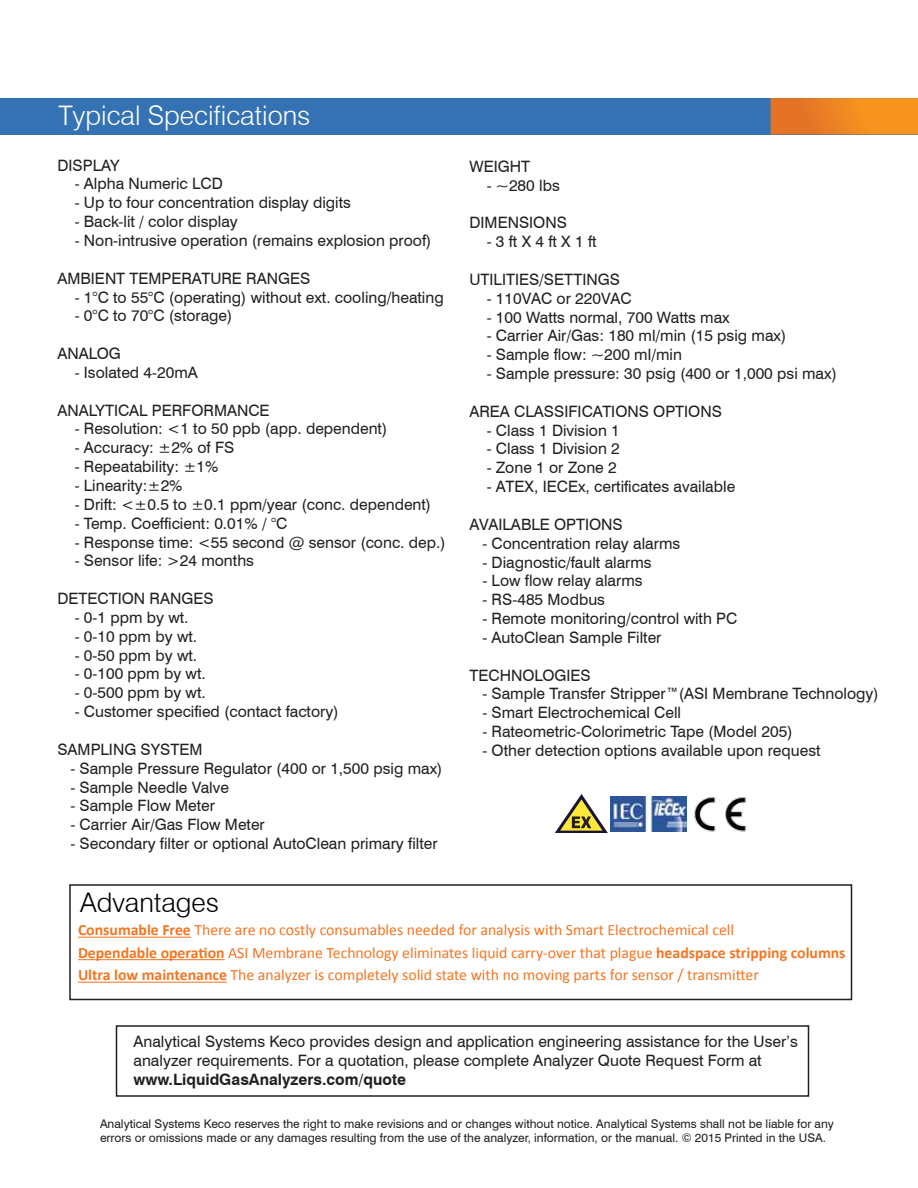
<style>
.page{position:relative;width:918px;height:1188px;background:#fff}
.page>*{position:absolute;margin:0;border:0;box-sizing:border-box;transform-origin:0 0}
.t1{font:300 27px "Swiss 721 BT";color:#fff}
.t2{font:300 27px "Swiss 721 BT";color:#000}
.t3{font:15.75px/18.9px "Swiss 721 BT";color:#231f20}
.t4{font:15.75px/22.5px "Calibri";color:#f47521}
.t5{font:700 15.75px "Swiss 721 BT";color:#231f20}
.t6{font:12px/14.4px "Swiss 721 BT";color:#231f20}
.s1{font-weight:700}
</style>
<div class="page">
<div style="left:69px;top:884px;width:783px;height:116px;background:#fff;border:2px solid #231f20"></div>
<div style="left:116px;top:1025px;width:693px;height:72px;background:#fff;border:2px solid #231f20"></div>
<div style="left:0;top:98px;width:918px;height:36px;background:#3572b4"></div>
<svg style="left:771px;top:98px;width:147px;height:36px;background:#ee8521"></svg>
<hr style="left:78px;top:937px;width:113px;height:1px;background:#f47521">
<hr style="left:78px;top:959px;width:147px;height:1px;background:#f47521">
<hr style="left:78px;top:982px;width:149px;height:1px;background:#f47521">
<svg style="left:555px;top:794px;width:53px;height:39px"></svg>
<img style="left:611px;top:797px;width:76px;height:35px">
<img style="left:694px;top:796px;width:52px;height:36px">
<h1 class="t1" style="left:59px;top:99px;width:254px">Typical Specifications</h1>
<p class="t3" style="left:58px;top:155px;width:64px">DISPLAY</p>
<p class="t3" style="left:75px;top:174px;width:150px">- Alpha Numeric LCD</p>
<p class="t3" style="left:75px;top:193px;width:278px">- Up to four concentration display digits</p>
<p class="t3" style="left:75px;top:212px;width:165px">- Back-lit / color display</p>
<p class="t3" style="left:75px;top:231px;width:358px">- Non-intrusive operation (remains explosion proof)</p>
<p class="t3" style="left:58px;top:269px;width:254px">AMBIENT TEMPERATURE RANGES</p>
<p class="t3" style="left:75px;top:287px;width:371px">- 1°C to 55°C (operating) without ext. cooling/heating</p>
<p class="t3" style="left:75px;top:306px;width:159px">- 0°C to 70°C (storage)</p>
<p class="t3" style="left:58px;top:344px;width:65px">ANALOG</p>
<p class="t3" style="left:75px;top:363px;width:125px">- Isolated 4-20mA</p>
<p class="t3" style="left:58px;top:400px;width:214px">ANALYTICAL PERFORMANCE</p>
<p class="t3" style="left:75px;top:419px;width:314px">- Resolution: &lt;1 to 50 ppb (app. dependent)</p>
<p class="t3" style="left:75px;top:438px;width:161px">- Accuracy: ±2% of FS</p>
<p class="t3" style="left:75px;top:457px;width:145px">- Repeatability: ±1%</p>
<p class="t3" style="left:75px;top:476px;width:109px">- Linearity:±2%</p>
<p class="t3" style="left:75px;top:495px;width:358px">- Drift: &lt;±0.5 to ±0.1 ppm/year (conc. dependent)</p>
<p class="t3" style="left:75px;top:514px;width:214px">- Temp. Coefficient: 0.01% / °C</p>
<p class="t3" style="left:75px;top:532px;width:372px">- Response time: &lt;55 second @ sensor (conc. dep.)</p>
<p class="t3" style="left:75px;top:551px;width:181px">- Sensor life: &gt;24 months</p>
<p class="t3" style="left:58px;top:589px;width:158px">DETECTION RANGES</p>
<p class="t3" style="left:75px;top:608px;width:115px">- 0-1 ppm by wt.</p>
<p class="t3" style="left:75px;top:627px;width:124px">- 0-10 ppm by wt.</p>
<p class="t3" style="left:75px;top:645px;width:124px">- 0-50 ppm by wt.</p>
<p class="t3" style="left:75px;top:664px;width:133px">- 0-100 ppm by wt.</p>
<p class="t3" style="left:75px;top:683px;width:133px">- 0-500 ppm by wt.</p>
<p class="t3" style="left:75px;top:702px;width:265px">- Customer specified (contact factory)</p>
<p class="t3" style="left:58px;top:740px;width:146px">SAMPLING SYSTEM</p>
<p class="t3" style="left:70px;top:759px;width:374px">- Sample Pressure Regulator (400 or 1,500 psig max)</p>
<p class="t3" style="left:70px;top:777px;width:160px">- Sample Needle Valve</p>
<p class="t3" style="left:70px;top:796px;width:146px">- Sample Flow Meter</p>
<p class="t3" style="left:70px;top:815px;width:196px">- Carrier Air/Gas Flow Meter</p>
<p class="t3" style="left:70px;top:834px;width:369px">- Secondary filter or optional AutoClean primary filter</p>
<h1 class="t2" style="left:80px;top:886px;width:140px">Advantages</h1>
<p class="t3" style="left:470px;top:157px;width:62px">WEIGHT</p>
<p class="t3" style="left:487px;top:175px;width:75px">- ~280 lbs</p>
<p class="t3" style="left:470px;top:213px;width:99px">DIMENSIONS</p>
<p class="t3" style="left:487px;top:232px;width:111px">- 3 ft X 4 ft X 1 ft</p>
<p class="t3" style="left:470px;top:270px;width:152px">UTILITIES/SETTINGS</p>
<p class="t3" style="left:487px;top:289px;width:146px">- 110VAC or 220VAC</p>
<p class="t3" style="left:487px;top:307px;width:245px">- 100 Watts normal, 700 Watts max</p>
<p class="t3" style="left:487px;top:326px;width:301px">- Carrier Air/Gas: 180 ml/min (15 psig max)</p>
<p class="t3" style="left:487px;top:345px;width:197px">- Sample flow: ~200 ml/min</p>
<p class="t3" style="left:487px;top:364px;width:352px">- Sample pressure: 30 psig (400 or 1,000 psi max)</p>
<p class="t3" style="left:470px;top:402px;width:254px">AREA CLASSIFICATIONS OPTIONS</p>
<p class="t3" style="left:487px;top:420px;width:135px">- Class 1 Division 1</p>
<p class="t3" style="left:487px;top:439px;width:135px">- Class 1 Division 2</p>
<p class="t3" style="left:487px;top:458px;width:132px">- Zone 1 or Zone 2</p>
<p class="t3" style="left:487px;top:477px;width:250px">- ATEX, IECEx, certificates available</p>
<p class="t3" style="left:470px;top:515px;width:155px">AVAILABLE OPTIONS</p>
<p class="t3" style="left:482px;top:534px;width:199px">- Concentration relay alarms</p>
<p class="t3" style="left:482px;top:552px;width:171px">- Diagnostic/fault alarms</p>
<p class="t3" style="left:482px;top:571px;width:162px">- Low flow relay alarms</p>
<p class="t3" style="left:482px;top:590px;width:124px">- RS-485 Modbus</p>
<p class="t3" style="left:482px;top:609px;width:256px">- Remote monitoring/control with PC</p>
<p class="t3" style="left:482px;top:628px;width:181px">- AutoClean Sample Filter</p>
<p class="t3" style="left:470px;top:665px;width:123px">TECHNOLOGIES</p>
<p class="t3" style="left:482px;top:684px;width:398px">- Sample Transfer Stripper™(ASI Membrane Technology)</p>
<p class="t3" style="left:482px;top:703px;width:200px">- Smart Electrochemical Cell</p>
<p class="t3" style="left:482px;top:722px;width:312px">- Rateometric-Colorimetric Tape (Model 205)</p>
<p class="t3" style="left:482px;top:741px;width:340px">- Other detection options available upon request</p>
<p class="t4" style="left:78px;top:918px;width:769px"><span class="s1">Consumable Free</span> There are no costly consumables needed for analysis with Smart Electrochemical cell<br><span class="s1">Dependable operation</span> ASI Membrane Technology eliminates liquid carry-over that plague <span class="s1">headspace stripping columns<br>Ultra low maintenance</span> The analyzer is completely solid state with no moving parts for sensor / transmitter</p>
<p class="t3" style="left:134px;top:1032px;width:666px">Analytical Systems Keco provides design and application engineering assistance for the User’s analyzer requirements. For a quotation, please complete Analyzer Quote Request Form at</p>
<p class="t5" style="left:134px;top:1070px;width:274px">www.LiquidGasAnalyzers.com/quote</p>
<p class="t6" style="left:100px;top:1116px;width:736px">Analytical Systems Keco reserves the right to make revisions and or changes without notice. Analytical Systems shall not be liable for any errors or omissions made or any damages resulting from the use of the analyzer, information, or the manual. © 2015 Printed in the USA.</p>
</div>
